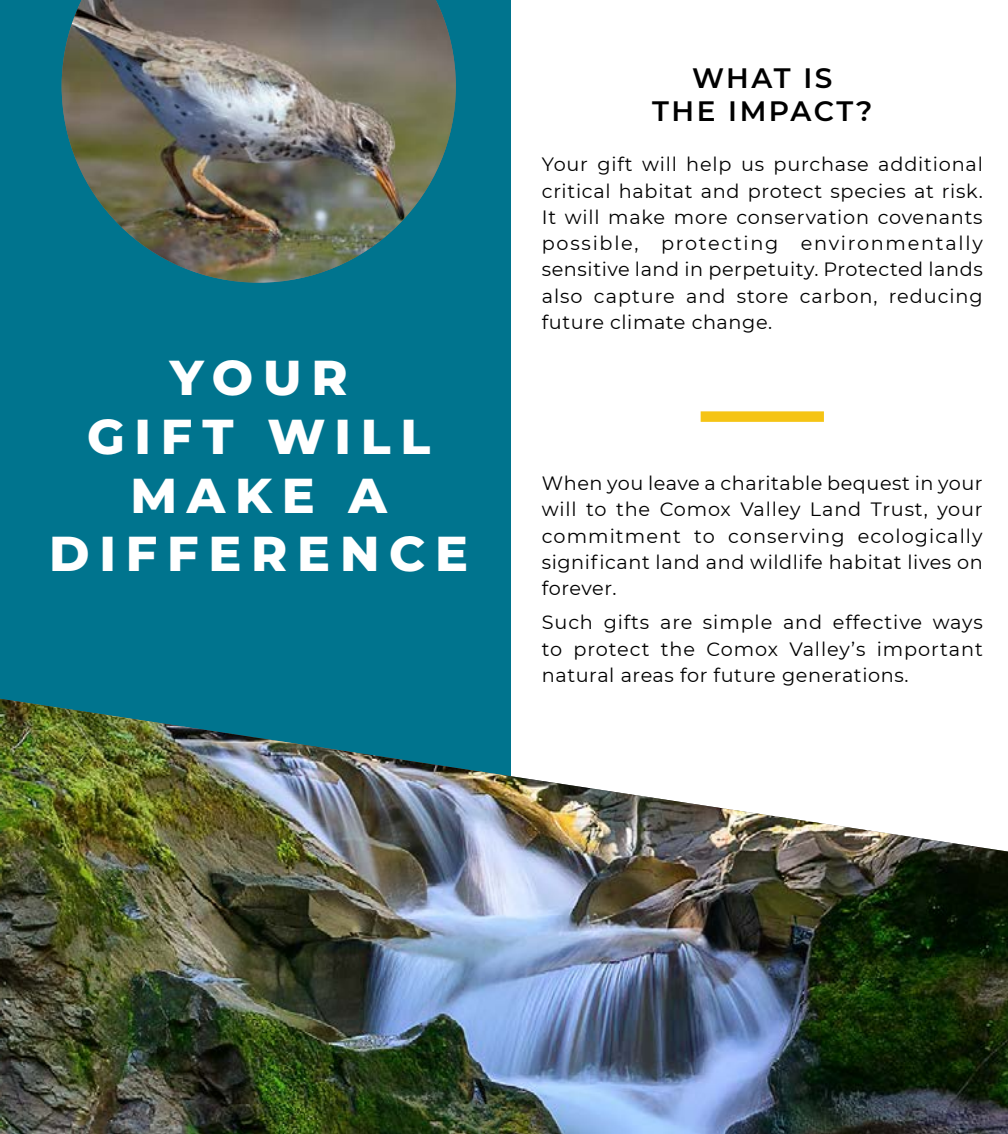
<style>
.page{position:relative;width:1008px;height:1134px;background:#fff}
.page>*{position:absolute;margin:0;border:0;box-sizing:border-box;transform-origin:0 0}
.t1{font:800 49px/58.8px "Montserrat";letter-spacing:.2em;color:#fff;text-align:center}
.t2{font:600 28px/33.6px "Montserrat";letter-spacing:.09em;color:#000;text-align:center}
.t3{font:19.25px/26.2px "Montserrat";letter-spacing:.03em;color:#000;text-align:justify}
</style>
<div class="page">
<div style="left:0;top:0;width:510px;height:1134px;background:#00748e"></div>
<img style="left:0;top:699px;width:1008px;height:435px">
<img style="left:62px;top:0;width:394px;height:283px">
<div style="left:701px;top:411px;width:123px;height:11px;background:#f5c415"></div>
<h1 class="t1" style="left:49px;top:345px;width:420px">YOUR<br>GIFT WILL<br>MAKE A<br>DIFFERENCE</h1>
<h2 class="t2" style="left:652px;top:60px;width:222px">WHAT IS<br>THE IMPACT?</h2>
<p class="t3" style="left:542px;top:151px;width:443px">Your gift will help us purchase additional critical habitat and protect species at risk.<br>It will make more conservation covenants possible, protecting environmentally sensitive land in perpetuity. Protected lands also capture and store carbon, reducing future climate change.</p>
<p class="t3" style="left:542px;top:470px;width:443px">When you leave a charitable bequest in your will to the Comox Valley Land Trust, your commitment to conserving ecologically significant land and wildlife habitat lives on forever.</p>
<p class="t3" style="left:542px;top:609px;width:443px">Such gifts are simple and effective ways to protect the Comox Valley’s important natural areas for future generations.</p>
</div>
